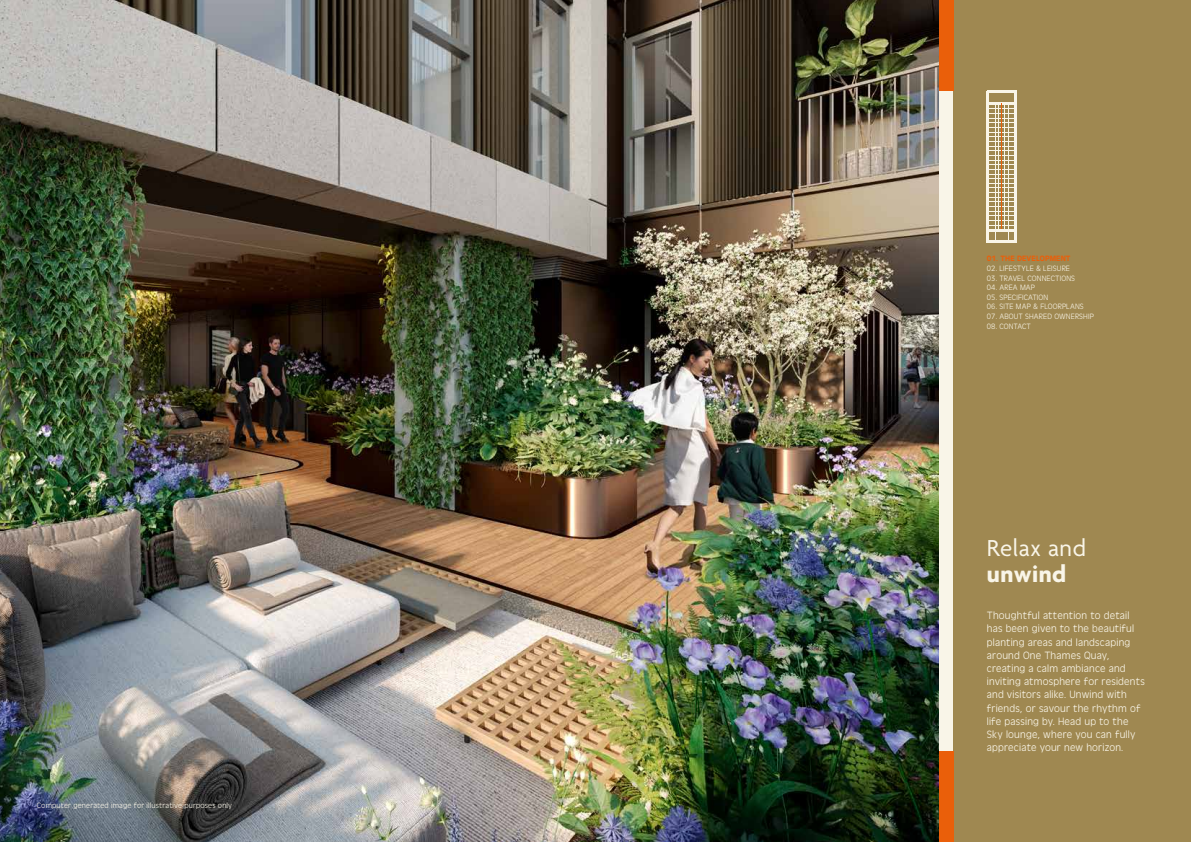
<style>
.page{position:relative;width:1191px;height:842px;background:#fff}
.page>*{position:absolute;margin:0;border:0;box-sizing:border-box;transform-origin:0 0}
.t1{font:25px "Agenda";letter-spacing:.02em;color:#f9f5e8}
.t2{font:700 25px "Agenda";letter-spacing:.02em;color:#f9f5e8}
.t3{font:300 11px/13.2px "Antique Oli";letter-spacing:.02em;color:#f9f5e8}
.t4{font:300 8px "Antique Oli";letter-spacing:.02em;color:#f9f5e8}
.t5{font:500 8px "Antique Oli";letter-spacing:.02em;color:#ea5f0a}
</style>
<div class="page">
<img style="left:0;top:0;width:939px;height:842px">
<div style="left:939px;top:0;width:14px;height:842px;background:#f9f5e8"></div>
<div style="left:953px;top:0;width:238px;height:842px;background:#a28d57"></div>
<hr style="left:986px;top:91px;width:3px;height:151px;background:#f9f5e8">
<hr style="left:1014px;top:91px;width:2px;height:151px;background:#f9f5e8">
<hr style="left:986px;top:91px;width:30px;height:2px;background:#f9f5e8">
<hr style="left:986px;top:102px;width:30px;height:2px;background:#f9f5e8">
<hr style="left:986px;top:108px;width:30px;height:1px;background:#f9f5e8">
<hr style="left:986px;top:127px;width:30px;height:1px;background:#f9f5e8">
<hr style="left:986px;top:146px;width:30px;height:1px;background:#f9f5e8">
<hr style="left:986px;top:169px;width:30px;height:1px;background:#f9f5e8">
<hr style="left:986px;top:192px;width:30px;height:1px;background:#f9f5e8">
<hr style="left:986px;top:216px;width:30px;height:1px;background:#f9f5e8">
<hr style="left:986px;top:118px;width:30px;height:1px;background:#f9f5e8">
<hr style="left:986px;top:136px;width:30px;height:1px;background:#f9f5e8">
<hr style="left:986px;top:155px;width:30px;height:1px;background:#f9f5e8">
<hr style="left:986px;top:178px;width:30px;height:1px;background:#f9f5e8">
<hr style="left:986px;top:202px;width:30px;height:1px;background:#f9f5e8">
<hr style="left:986px;top:225px;width:30px;height:1px;background:#f9f5e8">
<hr style="left:986px;top:113px;width:30px;height:1px;background:#f9f5e8">
<hr style="left:986px;top:132px;width:30px;height:1px;background:#f9f5e8">
<hr style="left:986px;top:150px;width:30px;height:1px;background:#f9f5e8">
<hr style="left:986px;top:174px;width:30px;height:1px;background:#f9f5e8">
<hr style="left:986px;top:197px;width:30px;height:1px;background:#f9f5e8">
<hr style="left:986px;top:220px;width:30px;height:1px;background:#f9f5e8">
<hr style="left:986px;top:122px;width:30px;height:1px;background:#f9f5e8">
<hr style="left:986px;top:141px;width:30px;height:1px;background:#f9f5e8">
<hr style="left:986px;top:164px;width:30px;height:1px;background:#f9f5e8">
<hr style="left:986px;top:188px;width:30px;height:1px;background:#f9f5e8">
<hr style="left:986px;top:211px;width:30px;height:1px;background:#f9f5e8">
<hr style="left:986px;top:160px;width:30px;height:1px;background:#f9f5e8">
<hr style="left:986px;top:183px;width:30px;height:1px;background:#f9f5e8">
<hr style="left:986px;top:206px;width:30px;height:1px;background:#f9f5e8">
<hr style="left:986px;top:240px;width:30px;height:2px;background:#f9f5e8">
<hr style="left:994px;top:103px;width:1px;height:139px;background:#f9f5e8">
<hr style="left:1007px;top:103px;width:1px;height:139px;background:#f9f5e8">
<hr style="left:1004px;top:103px;width:1px;height:127px;background:#f9f5e8">
<hr style="left:998px;top:103px;width:1px;height:127px;background:#f9f5e8">
<hr style="left:1001px;top:103px;width:1px;height:127px;background:#ea5f0a">
<hr style="left:986px;top:230px;width:30px;height:2px;background:#f9f5e8">
<div style="left:939px;top:0;width:14px;height:91px;background:#ea5f0a"></div>
<div style="left:939px;top:751px;width:14px;height:91px;background:#ea5f0a"></div>
<p class="t4" style="left:37px;top:801px;width:197px">Computer generated image for illustrative purposes only</p>
<p class="t5" style="left:986px;top:254px;width:85px">01. THE DEVELOPMENT</p>
<p class="t4" style="left:986px;top:264px;width:85px">02. LIFESTYLE &amp; LEISURE</p>
<p class="t4" style="left:986px;top:274px;width:90px">03. TRAVEL CONNECTIONS</p>
<p class="t4" style="left:986px;top:283px;width:50px">04. AREA MAP</p>
<p class="t4" style="left:986px;top:293px;width:63px">05. SPECIFICATION</p>
<p class="t4" style="left:986px;top:303px;width:98px">06. SITE MAP &amp; FLOORPLANS</p>
<p class="t4" style="left:986px;top:312px;width:109px">07. ABOUT SHARED OWNERSHIP</p>
<p class="t4" style="left:986px;top:322px;width:46px">08. CONTACT</p>
<h1 class="t1" style="left:986px;top:534px;width:101px">Relax and</h1>
<h1 class="t2" style="left:986px;top:560px;width:81px">unwind</h1>
<p class="t3" style="left:986px;top:609px;width:159px">Thoughtful attention to detail has been given to the beautiful planting areas and landscaping around One Thames Quay, creating a calm ambiance and inviting atmosphere for residents and visitors alike. Unwind with friends, or savour the rhythm of life passing by. Head up to the<br>Sky lounge, where you can fully appreciate your new horizon.</p>
</div>
